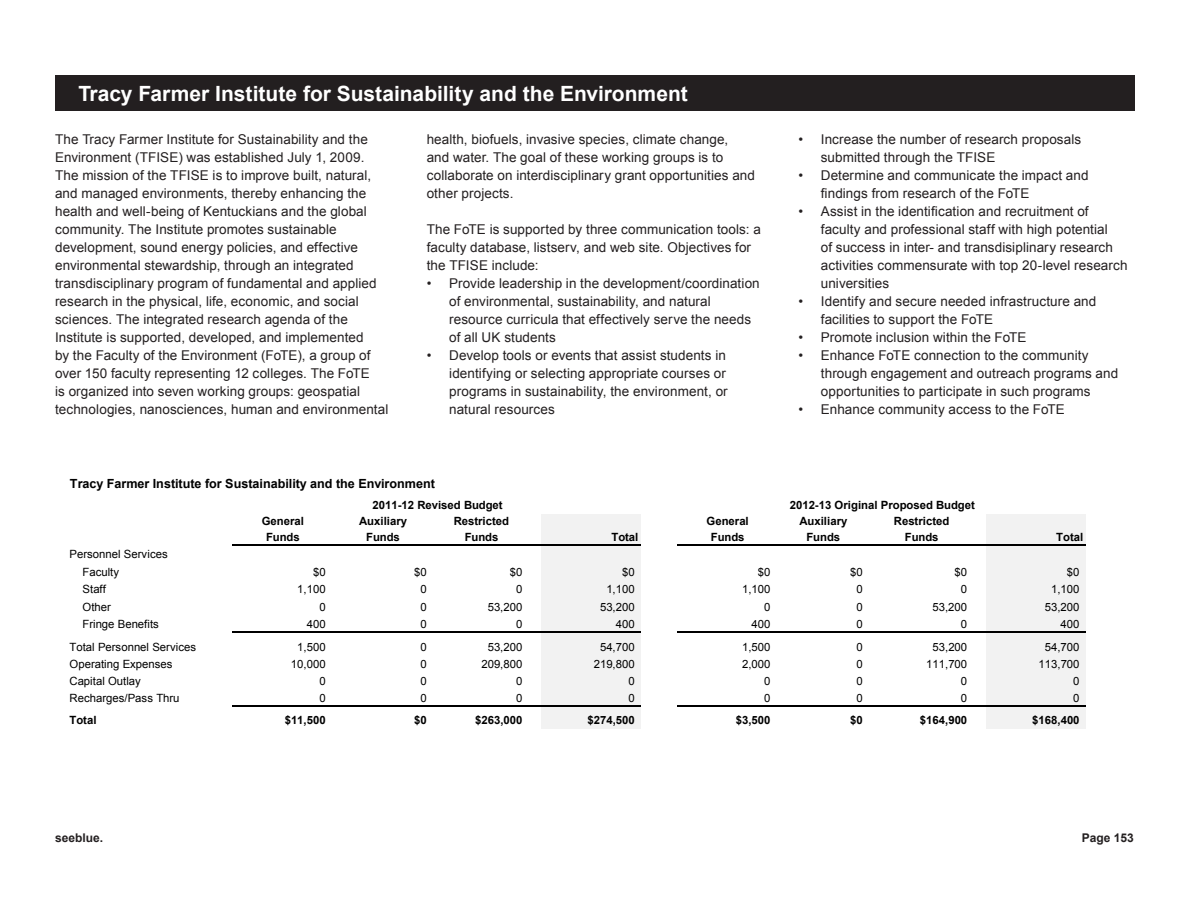
<style>
.page{position:relative;width:1188px;height:918px;background:#fff}
.page>*{position:absolute;margin:0;border:0;box-sizing:border-box;transform-origin:0 0}
.Headline{font:700 21px "Arial";color:#fff}
._11-12_Budget_Bullet{font:13.5px/18px "Arial";letter-spacing:.005em;color:#231f20}
.t1{font:700 12.6px "Arial";color:#000}
.t2{font:700 12px "Arial";color:#231f20}
.t3{font:11.4px/17.4px "Arial";color:#000}
.t4{font:700 11.4px "Arial";color:#000}
</style>
<div class="page">
<div style="left:55px;top:76px;width:1080px;height:35px;background:#231f20"></div>
<div style="left:542px;top:514px;width:99px;height:214px;background:#f2f2f2"></div>
<div style="left:987px;top:514px;width:99px;height:214px;background:#f2f2f2"></div>
<hr style="left:233px;top:544px;width:408px;height:1px;background:#000">
<hr style="left:233px;top:631px;width:408px;height:2px;background:#000">
<hr style="left:233px;top:705px;width:408px;height:1px;background:#000">
<hr style="left:678px;top:544px;width:408px;height:1px;background:#000">
<hr style="left:678px;top:631px;width:408px;height:2px;background:#000">
<hr style="left:678px;top:705px;width:408px;height:1px;background:#000">
<p class="Headline" style="left:78px;top:80px;width:611px">Tracy Farmer Institute for Sustainability and the Environment</p>
<p class="_11-12_Budget_Bullet" style="left:55px;top:130px;width:323px">The Tracy Farmer Institute for Sustainability and the Environment (TFISE) was established July 1, 2009.<br>The mission of the TFISE is to improve built, natural, and managed environments, thereby enhancing the health and well-being of Kentuckians and the global community. The Institute promotes sustainable development, sound energy policies, and effective environmental stewardship, through an integrated transdisciplinary program of fundamental and applied</p>
<p class="_11-12_Budget_Bullet" style="left:55px;top:292px;width:335px">research in the physical, life, economic, and social sciences. The integrated research agenda of the Institute is supported, developed, and implemented<br>by the Faculty of the Environment (FoTE), a group of over 150 faculty representing 12 colleges. The FoTE<br>is organized into seven working groups: geospatial technologies, nanosciences, human and environmental</p>
<p class="_11-12_Budget_Bullet" style="left:427px;top:130px;width:330px">health, biofuels, invasive species, climate change,<br>and water. The goal of these working groups is to collaborate on interdisciplinary grant opportunities and other projects.</p>
<p class="_11-12_Budget_Bullet" style="left:427px;top:220px;width:336px">The FoTE is supported by three communication tools: a faculty database, listserv, and web site. Objectives for the TFISE include:</p>
<p class="_11-12_Budget_Bullet" style="left:449px;top:274px;width:312px;text-indent:-22px">• Provide leadership in the development/coordination of environmental, sustainability, and natural resource curricula that effectively serve the needs of all UK students</p>
<p class="_11-12_Budget_Bullet" style="left:449px;top:346px;width:280px;text-indent:-22px">• Develop tools or events that assist students in identifying or selecting appropriate courses or programs in sustainability, the environment, or natural resources</p>
<p class="_11-12_Budget_Bullet" style="left:821px;top:130px;width:262px;text-indent:-22px">• Increase the number of research proposals submitted through the TFISE</p>
<p class="_11-12_Budget_Bullet" style="left:821px;top:166px;width:269px;text-indent:-22px">• Determine and communicate the impact and findings from research of the FoTE</p>
<p class="_11-12_Budget_Bullet" style="left:821px;top:202px;width:308px;text-indent:-22px">• Assist in the identification and recruitment of faculty and professional staff with high potential<br>of success in inter- and transdisiplinary research activities commensurate with top 20-level research universities</p>
<p class="_11-12_Budget_Bullet" style="left:821px;top:292px;width:277px;text-indent:-22px">• Identify and secure needed infrastructure and facilities to support the FoTE</p>
<p class="_11-12_Budget_Bullet" style="left:798px;top:328px;width:230px">• Promote inclusion within the FoTE</p>
<p class="_11-12_Budget_Bullet" style="left:821px;top:346px;width:299px;text-indent:-22px">• Enhance FoTE connection to the community through engagement and outreach programs and opportunities to participate in such programs</p>
<p class="_11-12_Budget_Bullet" style="left:798px;top:400px;width:268px">• Enhance community access to the FoTE</p>
<p class="t1" style="left:70px;top:476px;width:367px">Tracy Farmer Institute for Sustainability and the Environment</p>
<p class="t4" style="left:262px;top:514px;width:44px">General</p>
<p class="t4" style="left:359px;top:514px;width:50px">Auxiliary</p>
<p class="t4" style="left:454px;top:514px;width:57px">Restricted</p>
<p class="t4" style="left:707px;top:514px;width:44px">General</p>
<p class="t4" style="left:799px;top:514px;width:50px">Auxiliary</p>
<p class="t4" style="left:894px;top:514px;width:57px">Restricted</p>
<p class="t4" style="left:266px;top:529px;width:35px">Funds</p>
<p class="t4" style="left:366px;top:529px;width:35px">Funds</p>
<p class="t4" style="left:465px;top:529px;width:35px">Funds</p>
<p class="t4" style="left:612px;top:529px;width:28px">Total</p>
<p class="t4" style="left:711px;top:529px;width:35px">Funds</p>
<p class="t4" style="left:806px;top:529px;width:35px">Funds</p>
<p class="t4" style="left:905px;top:529px;width:35px">Funds</p>
<p class="t4" style="left:1056px;top:529px;width:28px">Total</p>
<p class="t3" style="left:83px;top:546px;width:87px;text-indent:-13px">Personnel Services<br>Faculty</p>
<p class="t4" style="left:373px;top:498px;width:132px">2011-12 Revised Budget</p>
<p class="t4" style="left:790px;top:498px;width:187px">2012-13 Original Proposed Budget</p>
<p class="t3" style="left:313px;top:563px;width:14px">$0</p>
<p class="t3" style="left:414px;top:563px;width:14px">$0</p>
<p class="t3" style="left:510px;top:563px;width:14px">$0</p>
<p class="t3" style="left:622px;top:563px;width:14px">$0</p>
<p class="t3" style="left:758px;top:563px;width:14px">$0</p>
<p class="t3" style="left:850px;top:563px;width:14px">$0</p>
<p class="t3" style="left:955px;top:563px;width:14px">$0</p>
<p class="t3" style="left:1067px;top:563px;width:14px">$0</p>
<p class="t3" style="left:83px;top:581px;width:25px">Staff</p>
<p class="t3" style="left:297px;top:581px;width:30px">1,100</p>
<p class="t3" style="left:421px;top:581px;width:8px">0</p>
<p class="t3" style="left:516px;top:581px;width:8px">0</p>
<p class="t3" style="left:606px;top:581px;width:30px">1,100</p>
<p class="t3" style="left:742px;top:581px;width:30px">1,100</p>
<p class="t3" style="left:856px;top:581px;width:8px">0</p>
<p class="t3" style="left:961px;top:581px;width:8px">0</p>
<p class="t3" style="left:1051px;top:581px;width:30px">1,100</p>
<p class="t3" style="left:83px;top:598px;width:30px">Other</p>
<p class="t3" style="left:319px;top:598px;width:8px">0</p>
<p class="t3" style="left:421px;top:598px;width:8px">0</p>
<p class="t3" style="left:488px;top:598px;width:36px">53,200</p>
<p class="t3" style="left:600px;top:598px;width:36px">53,200</p>
<p class="t3" style="left:764px;top:598px;width:8px">0</p>
<p class="t3" style="left:856px;top:598px;width:8px">0</p>
<p class="t3" style="left:932px;top:598px;width:36px">53,200</p>
<p class="t3" style="left:1045px;top:598px;width:36px">53,200</p>
<p class="t3" style="left:83px;top:615px;width:78px">Fringe Benefits</p>
<p class="t3" style="left:307px;top:615px;width:20px">400</p>
<p class="t3" style="left:421px;top:615px;width:8px">0</p>
<p class="t3" style="left:516px;top:615px;width:8px">0</p>
<p class="t3" style="left:616px;top:615px;width:20px">400</p>
<p class="t3" style="left:752px;top:615px;width:20px">400</p>
<p class="t3" style="left:856px;top:615px;width:8px">0</p>
<p class="t3" style="left:961px;top:615px;width:8px">0</p>
<p class="t3" style="left:1061px;top:615px;width:20px">400</p>
<p class="t3" style="left:70px;top:638px;width:128px">Total Personnel Services</p>
<p class="t3" style="left:297px;top:638px;width:30px">1,500</p>
<p class="t3" style="left:421px;top:638px;width:8px">0</p>
<p class="t3" style="left:488px;top:638px;width:36px">53,200</p>
<p class="t3" style="left:600px;top:638px;width:36px">54,700</p>
<p class="t3" style="left:742px;top:638px;width:30px">1,500</p>
<p class="t3" style="left:856px;top:638px;width:8px">0</p>
<p class="t3" style="left:933px;top:638px;width:36px">53,200</p>
<p class="t3" style="left:1045px;top:638px;width:36px">54,700</p>
<p class="t3" style="left:70px;top:655px;width:104px">Operating Expenses</p>
<p class="t3" style="left:291px;top:655px;width:36px">10,000</p>
<p class="t3" style="left:421px;top:655px;width:8px">0</p>
<p class="t3" style="left:481px;top:655px;width:43px">209,800</p>
<p class="t3" style="left:594px;top:655px;width:43px">219,800</p>
<p class="t3" style="left:742px;top:655px;width:30px">2,000</p>
<p class="t3" style="left:856px;top:655px;width:8px">0</p>
<p class="t3" style="left:926px;top:655px;width:43px">111,700</p>
<p class="t3" style="left:1039px;top:655px;width:43px">113,700</p>
<p class="t3" style="left:70px;top:672px;width:73px">Capital Outlay</p>
<p class="t3" style="left:319px;top:672px;width:8px">0</p>
<p class="t3" style="left:421px;top:672px;width:8px">0</p>
<p class="t3" style="left:516px;top:672px;width:8px">0</p>
<p class="t3" style="left:629px;top:672px;width:8px">0</p>
<p class="t3" style="left:764px;top:672px;width:8px">0</p>
<p class="t3" style="left:856px;top:672px;width:8px">0</p>
<p class="t3" style="left:961px;top:672px;width:8px">0</p>
<p class="t3" style="left:1073px;top:672px;width:8px">0</p>
<p class="t3" style="left:70px;top:689px;width:111px">Recharges/Pass Thru</p>
<p class="t3" style="left:319px;top:689px;width:8px">0</p>
<p class="t3" style="left:421px;top:689px;width:8px">0</p>
<p class="t3" style="left:516px;top:689px;width:8px">0</p>
<p class="t3" style="left:629px;top:689px;width:8px">0</p>
<p class="t3" style="left:764px;top:689px;width:8px">0</p>
<p class="t3" style="left:856px;top:689px;width:8px">0</p>
<p class="t3" style="left:961px;top:689px;width:8px">0</p>
<p class="t3" style="left:1073px;top:689px;width:8px">0</p>
<p class="t4" style="left:70px;top:713px;width:28px">Total</p>
<p class="t4" style="left:285px;top:713px;width:43px">$11,500</p>
<p class="t4" style="left:414px;top:713px;width:14px">$0</p>
<p class="t4" style="left:475px;top:713px;width:49px">$263,000</p>
<p class="t4" style="left:587px;top:713px;width:49px">$274,500</p>
<p class="t4" style="left:736px;top:713px;width:36px">$3,500</p>
<p class="t4" style="left:850px;top:713px;width:14px">$0</p>
<p class="t4" style="left:920px;top:713px;width:49px">$164,900</p>
<p class="t4" style="left:1032px;top:713px;width:49px">$168,400</p>
<p class="t2" style="left:55px;top:830px;width:50px">seeblue.</p>
<p class="t2" style="left:1082px;top:830px;width:54px">Page 153</p>
</div>
